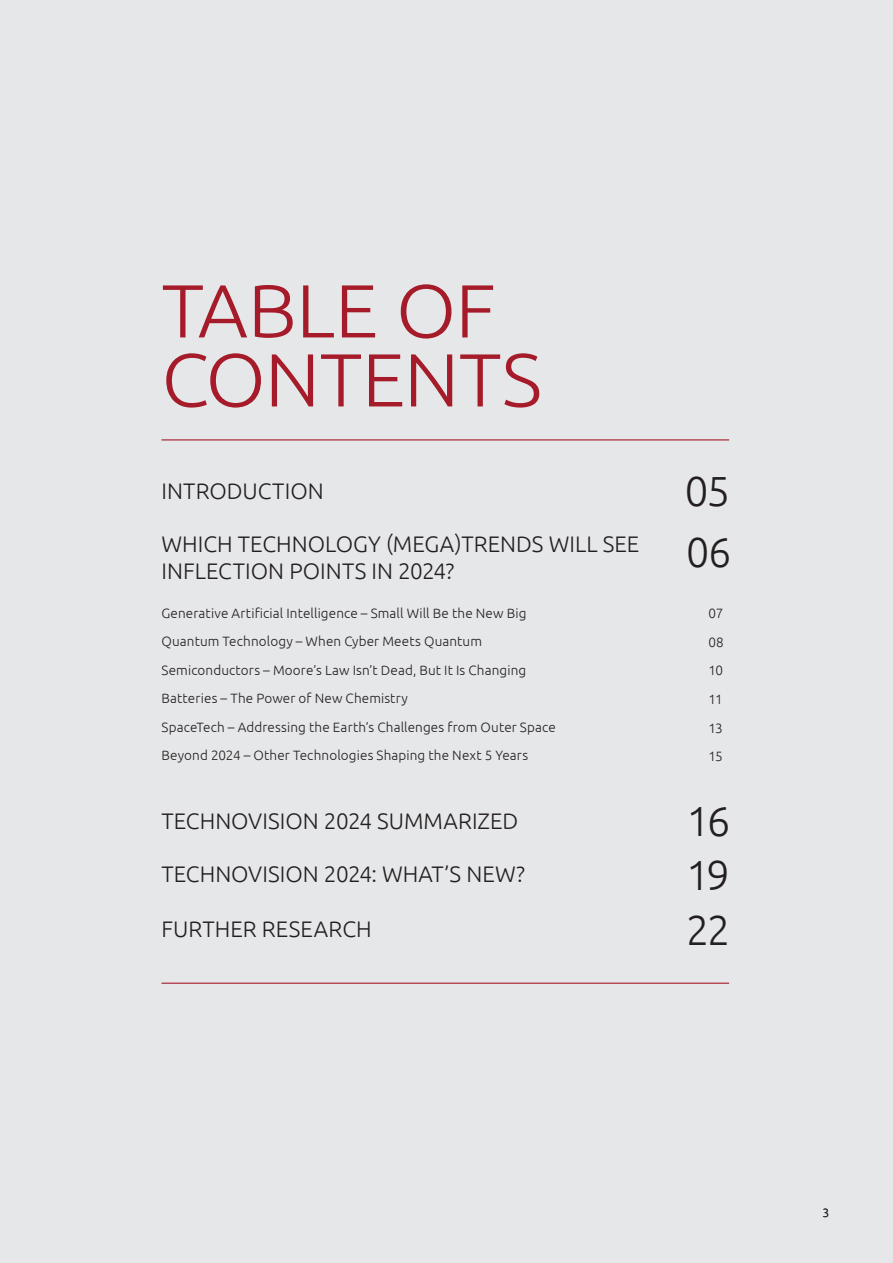
<style>
.page{position:relative;width:893px;height:1263px;background:#e6e7e9}
.page>*{position:absolute;margin:0;border:0;box-sizing:border-box;transform-origin:0 0}
.t1{font:300 75px/69px "Ubuntu";letter-spacing:-.01em;color:#a51b29;scale:1.04 1}
.t2{font:300 42.15px/60.4px "Ubuntu";letter-spacing:-.045em;color:#231f20}
.t3{font:300 22.5px/27px "Ubuntu";color:#231f20}
.t4{font:300 13.5px/28.7px "Ubuntu";letter-spacing:.01em;color:#231f20;text-align:justify}
.t5{font:300 12px "Ubuntu";color:#231f20}
</style>
<div class="page">
<hr style="left:161px;top:439px;width:568px;height:1px;background:#a51b29">
<hr style="left:161px;top:983px;width:568px;height:1px;background:#a51b29">
<h1 class="t1" style="left:161px;top:274px;width:367px">TABLE OF<br>CONTENTS</h1>
<h3 class="t3" style="left:161px;top:477px;width:164px">INTRODUCTION</h3>
<h2 class="t2" style="left:685px;top:460px;width:48px">05<br>06</h2>
<h3 class="t3" style="left:161px;top:529px;width:479px">WHICH TECHNOLOGY (MEGA)TRENDS WILL SEE<br>INFLECTION POINTS IN 2024?</h3>
<p class="t4" style="left:161px;top:598px;width:396px;text-align:left">Generative Artificial Intelligence – Small Will Be the New Big Quantum Technology – When Cyber Meets Quantum Semiconductors – Moore’s Law Isn’t Dead, But It Is Changing Batteries – The Power of New Chemistry<br>SpaceTech – Addressing the Earth’s Challenges from Outer Space Beyond 2024 – Other Technologies Shaping the Next 5 Years</p>
<p class="t4" style="left:708px;top:598px;width:17px">07<br>08<br>10<br>11<br>13<br>15</p>
<h3 class="t3" style="left:161px;top:807px;width:358px">TECHNOVISION 2024 SUMMARIZED</h3>
<h2 class="t2" style="left:687px;top:790px;width:45px">16</h2>
<h3 class="t3" style="left:161px;top:860px;width:365px">TECHNOVISION 2024: WHAT’S NEW?</h3>
<h2 class="t2" style="left:686px;top:844px;width:45px">19</h2>
<h3 class="t3" style="left:161px;top:915px;width:212px">FURTHER RESEARCH</h3>
<h2 class="t2" style="left:686px;top:899px;width:46px">22</h2>
<p class="t5" style="left:822px;top:1205px;width:8px">3</p>
</div>
